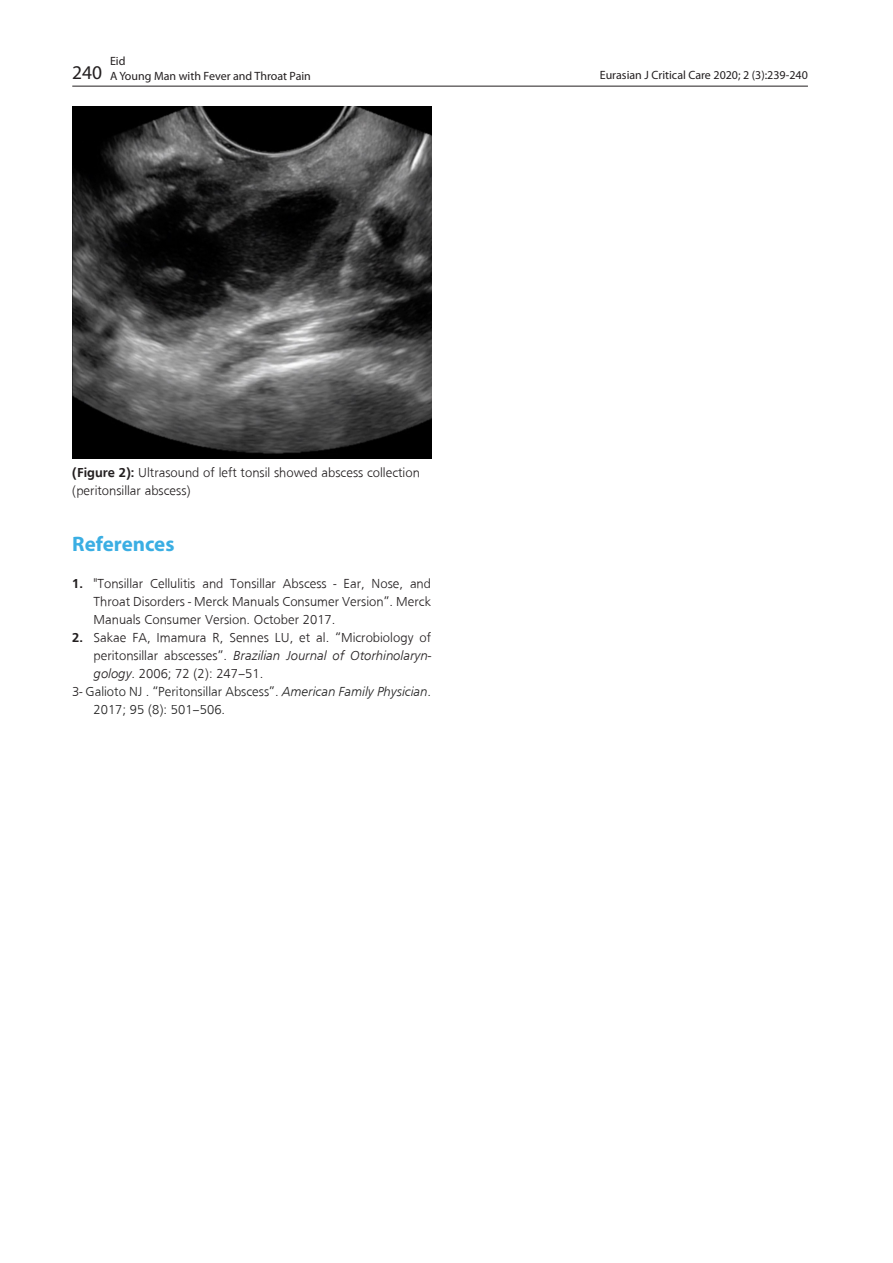
<style>
.page{position:relative;width:893px;height:1263px;background:#fff}
.page>*{position:absolute;margin:0;border:0;box-sizing:border-box;transform-origin:0 0}
.t1{font:700 21px "Myriad Pro";color:#3aaee3}
.t2{font:19.5px "Myriad Pro";color:#231f20}
.t3{font:13.5px/18px "Frugal Sans";color:#231f20;text-align:justify}
.t4{font:13.5px/18px "Frugal Sans";color:#222}
.t5{font:12px/14.4px "Myriad Pro";color:#231f20}
.s1{font-weight:700}
.s2{font-style:italic}
.s3{color:#231f20}
</style>
<div class="page">
<hr style="left:72px;top:86px;width:736px;height:1px;background:#231f20">
<img style="left:72px;top:106px;width:359px;height:352px">
<p class="t5" style="left:110px;top:54px;width:202px">Eid<br>A Young Man with Fever and Throat Pain</p>
<h2 class="t2" style="left:72px;top:61px;width:32px">240</h2>
<p class="t5" style="left:600px;top:68px;width:210px">Eurasian J Critical Care 2020; 2 (3):239-240</p>
<p class="t3" style="left:72px;top:463px;width:349px"><span class="s1">(Figure 2):</span> Ultrasound of left tonsil showed abscess collection (peritonsillar abscess)</p>
<p class="t1" style="left:72px;top:530px;width:104px">References</p>
<p class="t3" style="left:94px;top:574px;width:339px;text-indent:-21px"><span class="s1">1.</span> "Tonsillar Cellulitis and Tonsillar Abscess - Ear, Nose, and Throat Disorders - Merck Manuals Consumer Version”. Merck Manuals Consumer Version. October 2017.</p>
<p class="t3" style="left:94px;top:628px;width:339px;text-indent:-21px"><span class="s1">2.</span> Sakae FA, Imamura R, Sennes LU, et al. “Microbiology of peritonsillar abscesses”. <span class="s2">Brazilian Journal of Otorhinolaryn&shy;gology</span>. 2006; 72 (2): 247–51.</p>
<p class="t4" style="left:94px;top:682px;width:339px;text-indent:-21px"><span class="s3">3-</span> Galioto NJ . “Peritonsillar Abscess”. <span class="s2">American Family Physician</span>.<br>2017; 95 (8): 501–506.</p>
</div>
